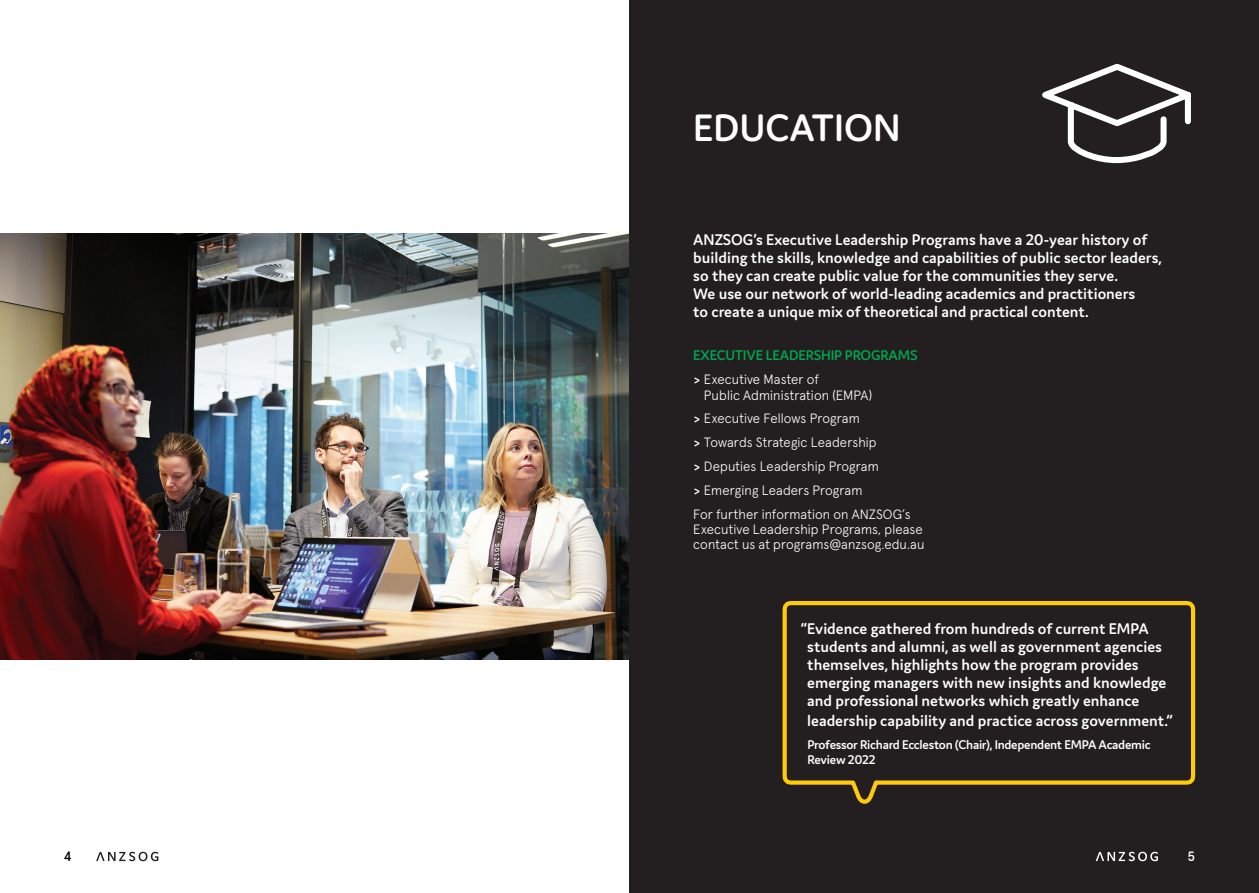
<style>
.page{position:relative;width:1259px;height:893px;background:#fff}
.page>*{position:absolute;margin:0;border:0;box-sizing:border-box;transform-origin:0 0}
.t1{font:600 40.8px "Domus";color:#fff}
.Bodycopy_new{font:600 16.5px/18px "Domus";color:#fff}
.A5_Intro_para{font:600 15px "Domus";letter-spacing:-.01em;color:#00a54f}
.A5_Intro_para-2{font:300 13.5px/15.3px "Apercu";letter-spacing:.005em;color:#fff}
.A5_bodycopy{font:300 13.5px/15.3px "Apercu";letter-spacing:.005em;color:#fff}
.Bodycopy_new-2{font:600 13.5px/15.1px "Domus";letter-spacing:-.02em;color:#fff}
.Bodycopy_new-3{font:500 13.5px "Apercu";color:#000}
.Bodycopy_new-4{font:500 13.5px "Apercu";color:#fff}
.s1{font-family:"Domus";font-weight:600;font-size:14.25px}
</style>
<div class="page">
<img style="left:0;top:234px;width:629px;height:425px">
<svg style="left:96px;top:852px;width:62px;height:9px"></svg>
<div style="left:629px;top:0;width:630px;height:893px;background:#231f20"></div>
<svg style="left:782px;top:601px;width:414px;height:203px"></svg>
<svg style="left:1096px;top:852px;width:62px;height:9px"></svg>
<svg style="left:1042px;top:63px;width:149px;height:101px"></svg>
<p class="Bodycopy_new-3" style="left:64px;top:846px;width:9px">4</p>
<h1 class="t1" style="left:693px;top:105px;width:209px">EDUCATION</h1>
<p class="Bodycopy_new" style="left:693px;top:230px;width:470px">ANZSOG’s Executive Leadership Programs have a 20-year history of building the skills, knowledge and capabilities of public sector leaders, so they can create public value for the communities they serve.<br>We use our network of world-leading academics and practitioners<br>to create a unique mix of theoretical and practical content.</p>
<p class="A5_Intro_para" style="left:693px;top:347px;width:226px">EXECUTIVE LEADERSHIP PROGRAMS</p>
<p class="A5_Intro_para-2" style="left:704px;top:370px;width:170px;text-indent:-11px"><span class="s1">&gt;</span> Executive Master of<br>Public Administration (EMPA)</p>
<p class="A5_Intro_para-2" style="left:693px;top:410px;width:168px"><span class="s1">&gt;</span> Executive Fellows Program</p>
<p class="A5_Intro_para-2" style="left:693px;top:433px;width:185px"><span class="s1">&gt;</span> Towards Strategic Leadership</p>
<p class="A5_Intro_para-2" style="left:693px;top:457px;width:187px"><span class="s1">&gt;</span> Deputies Leadership Program</p>
<p class="A5_Intro_para-2" style="left:693px;top:481px;width:171px"><span class="s1">&gt;</span> Emerging Leaders Program</p>
<p class="A5_bodycopy" style="left:693px;top:505px;width:233px">For further information on ANZSOG’s<br>Executive Leadership Programs, please contact us at programs@anzsog.edu.au</p>
<p class="Bodycopy_new" style="left:807px;top:619px;width:360px;text-indent:-6px">“Evidence gathered from hundreds of current EMPA students and alumni, as well as government agencies themselves, highlights how the program provides emerging managers with new insights and knowledge and professional networks which greatly enhance</p>
<p class="Bodycopy_new" style="left:807px;top:711px;width:367px">leadership capability and practice across government.”</p>
<p class="Bodycopy_new-2" style="left:807px;top:737px;width:345px">Professor Richard Eccleston (Chair), Independent EMPA Academic<br>Review 2022</p>
<p class="Bodycopy_new-4" style="left:1187px;top:846px;width:9px">5</p>
</div>
